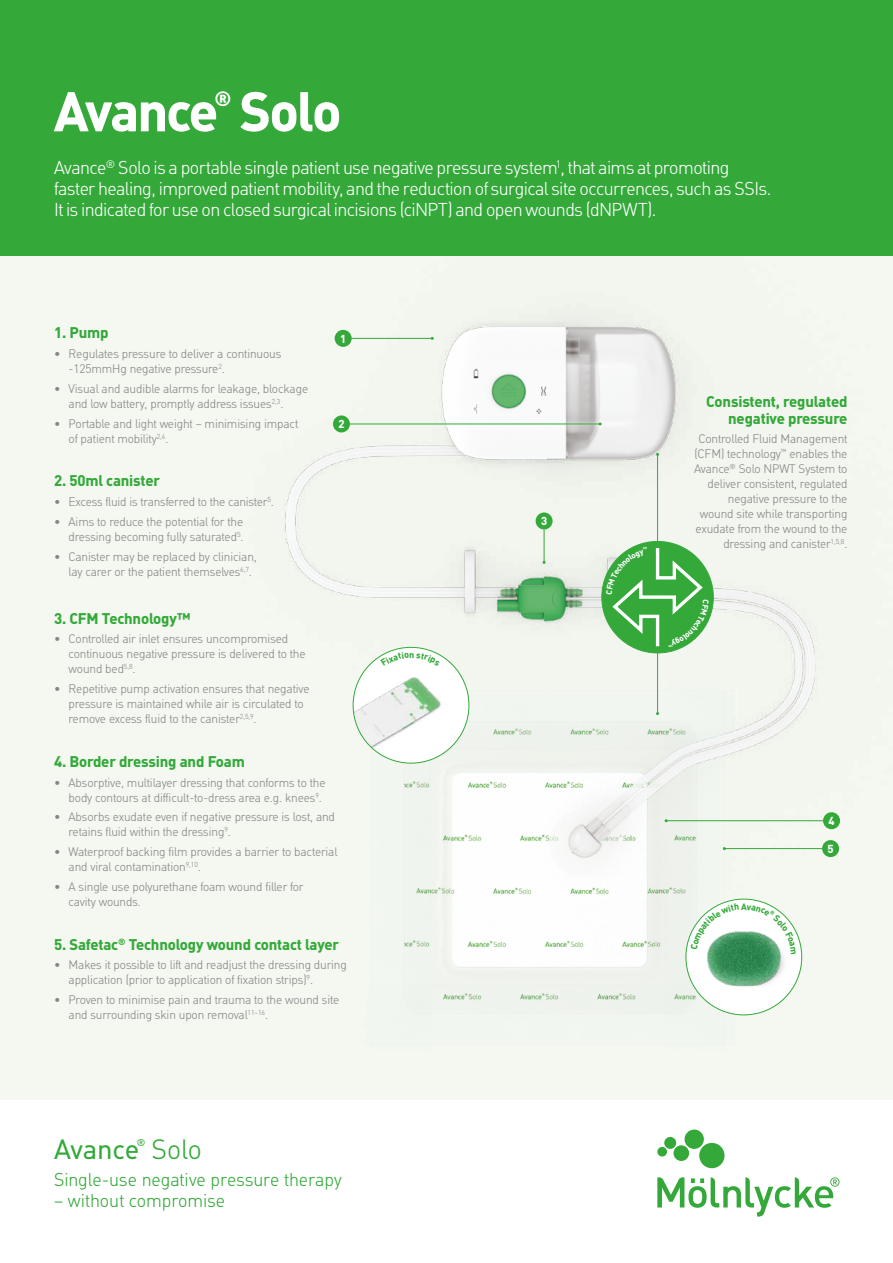
<style>
.page{position:relative;width:893px;height:1263px;background:#fff}
.page>*{position:absolute;margin:0;border:0;box-sizing:border-box;transform-origin:0 0}
.t1{font:700 54px "MHC Din";letter-spacing:-.035em;color:#fff}
.t2{font:27px "MHC Din";letter-spacing:-.01em;color:#34a93a}
.t3{font:700 20.1px "MHC Din";color:#fff}
.t4{font:300 18px/21px "MHC Din";letter-spacing:-.03em;color:#fff}
.t5{font:300 18px "MHC Din";color:#34a93a}
.t6{font:700 15px/16.5px "MHC Din";letter-spacing:-.01em;color:#34a93a;text-align:right}
.t7{font:300 12px/15px "MHC Din";letter-spacing:-.01em;color:#878686}
.t8{font:700 11.25px "MHC Din";color:#fff}
.t9{font:9.6px "MHC Din";color:#34a93a}
.s1{font-weight:300}
</style>
<div class="page">
<div style="left:0;top:256px;width:893px;height:843px;background:#f4f8f1"></div>
<img style="left:221px;top:320px;width:672px;height:780px">
<div style="left:0;top:0;width:893px;height:256px;background:#34a93a"></div>
<svg style="left:657px;top:1129px;width:182px;height:88px"></svg>
<hr style="left:657px;top:454px;width:1px;height:93px;background:#34a93a">
<hr style="left:544px;top:529px;width:1px;height:33px;background:#34a93a">
<hr style="left:348px;top:338px;width:84px;height:1px;background:#34a93a">
<hr style="left:666px;top:820px;width:157px;height:1px;background:#34a93a">
<hr style="left:724px;top:848px;width:98px;height:1px;background:#34a93a">
<hr style="left:657px;top:638px;width:1px;height:75px;background:#34a93a">
<div style="left:335px;top:330px;width:17px;height:17px;background:#34a93a;border-radius:50%"></div>
<div style="left:823px;top:812px;width:17px;height:17px;background:#34a93a;border-radius:50%"></div>
<div style="left:822px;top:840px;width:17px;height:17px;background:#34a93a;border-radius:50%"></div>
<div style="left:536px;top:512px;width:17px;height:17px;background:#34a93a;border-radius:50%"></div>
<div style="left:602px;top:541px;width:111px;height:112px;background:#34a93a;border-radius:50%"></div>
<img style="left:686px;top:899px;width:116px;height:116px;border-radius:58px">
<img style="left:353px;top:647px;width:116px;height:116px;border-radius:58px">
<hr style="left:350px;top:424px;width:250px;height:1px;background:#34a93a">
<div style="left:333px;top:415px;width:17px;height:17px;background:#34a93a;border-radius:50%"></div>
<svg style="left:606px;top:545px;width:103px;height:105px"></svg>
<svg style="left:690px;top:903px;width:106px;height:51px"></svg>
<svg style="left:381px;top:652px;width:59px;height:14px"></svg>
<h3 class="t3" style="left:214px;top:87px;width:18px">®</h3>
<h1 class="t1" style="left:54px;top:78px;width:289px">Avance Solo</h1>
<p class="t4" style="left:54px;top:157px;width:719px">Avance<sup>®</sup> Solo is a portable single patient use negative pressure system<sup>1</sup>, that aims at promoting faster healing, improved patient mobility, and the reduction of surgical site occurrences, such as SSIs.<br>It is indicated for use on closed surgical incisions (ciNPT) and open wounds (dNPWT).</p>
<p class="t6" style="left:54px;top:324px;width:56px">1. Pump</p>
<p class="t7" style="left:69px;top:346px;width:214px;text-indent:-15px">• Regulates pressure to deliver a continuous -125mmHg negative pressure<sup>2</sup>.</p>
<p class="t7" style="left:69px;top:381px;width:241px;text-indent:-15px">• Visual and audible alarms for leakage, blockage and low battery, promptly address issues<sup>2,3</sup>.</p>
<p class="t7" style="left:69px;top:416px;width:231px;text-indent:-15px">• Portable and light weight – minimising impact of patient mobility<sup>2,4</sup>.</p>
<p class="t6" style="left:54px;top:472px;width:107px">2. 50ml canister</p>
<p class="t7" style="left:54px;top:494px;width:221px">• Excess fluid is transferred to the canister<sup>5</sup>.</p>
<p class="t7" style="left:54px;top:514px;width:191px;text-align:right">• Aims to reduce the potential for the dressing becoming fully saturated<sup>5</sup>.</p>
<p class="t7" style="left:69px;top:549px;width:190px;text-indent:-15px">• Canister may be replaced by clinician, lay carer or the patient themselves<sup>6,7</sup>.</p>
<p class="t6" style="left:54px;top:609px;width:138px">3. CFM Technology™</p>
<p class="t7" style="left:69px;top:631px;width:239px;text-indent:-15px">• Controlled air inlet ensures uncompromised continuous negative pressure is delivered to the wound bed<sup>5,8</sup>.</p>
<p class="t7" style="left:69px;top:681px;width:242px;text-indent:-15px">• Repetitive pump activation ensures that negative pressure is maintained while air is circulated to remove excess fluid to the canister<sup>2,5,9</sup>.</p>
<p class="t8" style="left:340px;top:332px;width:8px">1</p>
<p class="t8" style="left:338px;top:417px;width:8px">2</p>
<p class="t6" style="left:54px;top:753px;width:192px">4. Border dressing and Foam</p>
<p class="t7" style="left:69px;top:774px;width:259px;text-indent:-15px">• Absorptive, multilayer dressing that conforms to the body contours at difficult-to-dress area e.g. knees<sup>9</sup>.</p>
<p class="t7" style="left:69px;top:809px;width:268px;text-indent:-15px">• Absorbs exudate even if negative pressure is lost, and retains fluid within the dressing<sup>9</sup>.</p>
<p class="t7" style="left:69px;top:844px;width:270px;text-indent:-15px">• Waterproof backing film provides a barrier to bacterial and viral contamination<sup>9,10</sup>.</p>
<p class="t7" style="left:69px;top:879px;width:236px;text-indent:-15px">• A single use polyurethane foam wound filler for cavity wounds.</p>
<p class="t6" style="left:54px;top:936px;width:287px">5. Safetac<sup>®</sup> Technology wound contact layer</p>
<p class="t7" style="left:69px;top:957px;width:280px;text-indent:-15px">• Makes it possible to lift and readjust the dressing during application (prior to application of fixation strips)<sup>9</sup>.</p>
<p class="t7" style="left:69px;top:992px;width:272px;text-indent:-15px">• Proven to minimise pain and trauma to the wound site and surrounding skin upon removal<sup>11–16</sup>.</p>
<p class="t9" style="left:137px;top:1136px;width:10px">®</p>
<h3 class="t5" style="left:54px;top:1168px;width:289px">Single-use negative pressure therapy</h3>
<h3 class="t5" style="left:54px;top:1189px;width:173px">– without compromise</h3>
<h2 class="t2" style="left:54px;top:1132px;width:149px">Avance <span class="s1">Solo</span></h2>
<p class="t8" style="left:541px;top:514px;width:8px">3</p>
<p class="t6" style="left:706px;top:393px;width:143px">Consistent, regulated negative pressure</p>
<p class="t7" style="left:694px;top:431px;width:155px;text-align:right">Controlled Fluid Management (CFM) technology<sup>™</sup> enables the<br>Avance<sup>®</sup> Solo NPWT System to deliver consistent, regulated negative pressure to the wound site while transporting exudate from the wound to the dressing and canister<sup>1,5,8</sup>.</p>
<p class="t8" style="left:828px;top:814px;width:8px">4</p>
<p class="t8" style="left:827px;top:842px;width:8px">5</p>
</div>
